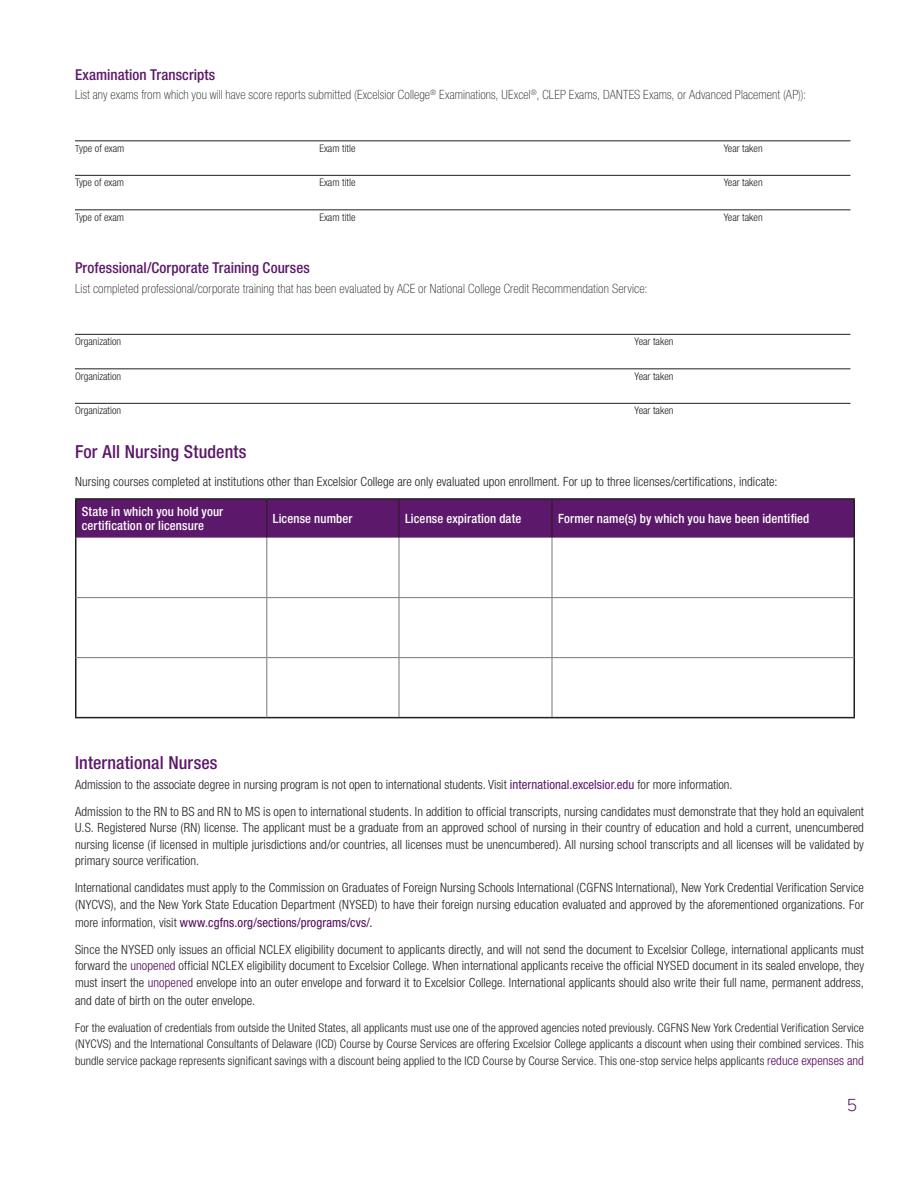
<style>
.page{position:relative;width:918px;height:1188px;background:#fff}
.page>*{position:absolute;margin:0;border:0;box-sizing:border-box;transform-origin:0 0}
.Level_2{font:500 condensed 18px "Helvetica Neue LT Std";letter-spacing:.005em;color:#5c186a}
.t1{font:300 18px "Proxima Nova";color:#5c186a}
.Level_1{font:500 condensed 15px "Helvetica Neue LT Std";letter-spacing:.005em;color:#5c186a}
.body_indented_-_inst{font:300 condensed 12.75px/16.5px "Helvetica Neue LT Std";letter-spacing:.005em;color:#231f20}
.body_no_indent_-_ins{font:300 condensed 12.75px/16.5px "Helvetica Neue LT Std";color:#231f20;text-align:justify}
.Level_2-2{font:100 condensed 12.75px "Helvetica Neue LT Std";letter-spacing:.01em;color:#231f20}
.Level_2-3{font:300 condensed 12.75px "Helvetica Neue LT Std";letter-spacing:.005em;color:#231f20}
.Level_1-2{font:500 condensed 12.75px/14.2px "Helvetica Neue LT Std";letter-spacing:.01em;color:#fff}
.Level_1-3{font:100 condensed 12.75px "Helvetica Neue LT Std";letter-spacing:.015em;color:#231f20}
.body_indented_-_inst-2{font:condensed 12.75px "Helvetica Neue LT Std";letter-spacing:.01em;color:#53085b}
.body_indented_-_inst-3{font:300 condensed 12px/16.5px "Helvetica Neue LT Std";letter-spacing:.01em;color:#231f20;text-align:justify}
.Rule_above_text{font:300 condensed 10.5px "Helvetica Neue LT Std";color:#231f20}
.s1{font-size:9.75px}
.s2{font-weight:400;color:#5c186a}
.s3{font-weight:300;color:#231f20}
.s4{color:#231f20}
.s5{color:#53085b}
.s6{font-size:12.75px;color:#53085b}
</style>
<div class="page">
<hr style="left:75px;top:140px;width:775px;height:1px;background:#231f20">
<hr style="left:75px;top:175px;width:775px;height:1px;background:#231f20">
<hr style="left:75px;top:209px;width:775px;height:1px;background:#231f20">
<hr style="left:75px;top:334px;width:775px;height:1px;background:#231f20">
<hr style="left:75px;top:368px;width:775px;height:1px;background:#231f20">
<hr style="left:75px;top:403px;width:775px;height:1px;background:#231f20">
<div style="left:76px;top:500px;width:778px;height:38px;background:#5c186a"></div>
<hr style="left:75px;top:498px;width:192px;height:2px;background:#231f20">
<hr style="left:75px;top:500px;width:1px;height:38px;background:#231f20">
<hr style="left:267px;top:498px;width:132px;height:2px;background:#231f20">
<hr style="left:399px;top:498px;width:153px;height:2px;background:#231f20">
<hr style="left:552px;top:498px;width:303px;height:2px;background:#231f20">
<hr style="left:854px;top:500px;width:1px;height:38px;background:#231f20">
<hr style="left:75px;top:538px;width:1px;height:60px;background:#231f20">
<hr style="left:854px;top:538px;width:1px;height:60px;background:#231f20">
<hr style="left:75px;top:598px;width:1px;height:60px;background:#231f20">
<hr style="left:854px;top:598px;width:1px;height:60px;background:#231f20">
<hr style="left:75px;top:658px;width:1px;height:59px;background:#231f20">
<hr style="left:854px;top:658px;width:1px;height:59px;background:#231f20">
<hr style="left:75px;top:717px;width:192px;height:1px;background:#231f20">
<hr style="left:267px;top:717px;width:132px;height:1px;background:#231f20">
<hr style="left:399px;top:717px;width:153px;height:1px;background:#231f20">
<hr style="left:552px;top:717px;width:303px;height:1px;background:#231f20">
<hr style="left:266px;top:538px;width:1px;height:59px;background:#76787b">
<hr style="left:399px;top:538px;width:1px;height:59px;background:#76787b">
<hr style="left:552px;top:538px;width:1px;height:59px;background:#76787b">
<hr style="left:76px;top:597px;width:191px;height:1px;background:#76787b">
<hr style="left:267px;top:597px;width:132px;height:1px;background:#76787b">
<hr style="left:266px;top:598px;width:1px;height:59px;background:#76787b">
<hr style="left:399px;top:597px;width:153px;height:1px;background:#76787b">
<hr style="left:399px;top:598px;width:1px;height:59px;background:#76787b">
<hr style="left:552px;top:597px;width:302px;height:1px;background:#76787b">
<hr style="left:552px;top:598px;width:1px;height:59px;background:#76787b">
<hr style="left:76px;top:657px;width:191px;height:1px;background:#76787b">
<hr style="left:267px;top:657px;width:132px;height:1px;background:#76787b">
<hr style="left:266px;top:658px;width:1px;height:59px;background:#76787b">
<hr style="left:399px;top:657px;width:153px;height:1px;background:#76787b">
<hr style="left:399px;top:658px;width:1px;height:59px;background:#76787b">
<hr style="left:552px;top:657px;width:302px;height:1px;background:#76787b">
<hr style="left:552px;top:658px;width:1px;height:59px;background:#76787b">
<hr style="left:266px;top:500px;width:1px;height:38px;background:#231f20">
<hr style="left:399px;top:500px;width:1px;height:38px;background:#231f20">
<hr style="left:552px;top:500px;width:1px;height:38px;background:#231f20">
<p class="Level_1" style="left:75px;top:65px;width:142px">Examination Transcripts</p>
<p class="Level_2-2" style="left:75px;top:88px;width:733px">List any exams from which you will have score reports submitted (Excelsior College<sup>®</sup> Examinations, UExcel<sup>®</sup>, CLEP Exams, DANTES Exams, or Advanced Placement (AP)):</p>
<p class="Rule_above_text" style="left:75px;top:142px;width:51px"><span class="s1">T</span>ype of exam</p>
<p class="Rule_above_text" style="left:319px;top:142px;width:38px">Exam title</p>
<p class="Rule_above_text" style="left:724px;top:142px;width:40px">Year taken</p>
<p class="Rule_above_text" style="left:75px;top:176px;width:51px">Type of exam</p>
<p class="Rule_above_text" style="left:319px;top:176px;width:38px">Exam title</p>
<p class="Rule_above_text" style="left:724px;top:176px;width:40px">Year taken</p>
<p class="Rule_above_text" style="left:75px;top:211px;width:51px">Type of exam</p>
<p class="Rule_above_text" style="left:319px;top:211px;width:38px">Exam title</p>
<p class="Rule_above_text" style="left:724px;top:211px;width:40px">Year taken</p>
<p class="Level_1" style="left:75px;top:259px;width:236px">Professional/Corporate Training Courses</p>
<p class="Level_1-3" style="left:75px;top:281px;width:574px">List completed professional/corporate training that has been evaluated by ACE or National College Credit Recommendation Service:</p>
<p class="Rule_above_text" style="left:75px;top:335px;width:48px">Organization</p>
<p class="Rule_above_text" style="left:635px;top:335px;width:40px">Year taken</p>
<p class="Rule_above_text" style="left:75px;top:370px;width:48px">Organization</p>
<p class="Rule_above_text" style="left:635px;top:370px;width:40px">Year taken</p>
<p class="Rule_above_text" style="left:75px;top:404px;width:48px">Organization</p>
<p class="Rule_above_text" style="left:635px;top:404px;width:40px">Year taken</p>
<p class="Level_2" style="left:75px;top:441px;width:173px">For All Nursing Students</p>
<p class="Level_2-3" style="left:75px;top:474px;width:704px">Nursing courses completed at institutions other than Excelsior College are only evaluated upon enrollment. For up to three licenses/certifications, indicate:</p>
<p class="Level_1-2" style="left:82px;top:504px;width:143px">State in which you hold your certification or licensure</p>
<p class="Level_1-2" style="left:273px;top:511px;width:81px">License number</p>
<p class="Level_1-2" style="left:405px;top:511px;width:118px">License expiration date</p>
<p class="Level_1-2" style="left:558px;top:511px;width:253px">Former name(s) by which you have been identified</p>
<p class="Level_2" style="left:75px;top:752px;width:144px">International Nurses</p>
<p class="body_no_indent_-_ins" style="left:75px;top:776px;width:659px">Admission to the associate degree in nursing program is not open to international students. Visit <span class="s2">international.excelsior.edu</span> for more information.</p>
<p class="body_no_indent_-_ins" style="left:75px;top:803px;width:791px">Admission to the RN to BS and RN to MS is open to international students. In addition to official transcripts, nursing candidates must demonstrate that they hold an equivalent U.S. Registered Nurse (RN) license. The applicant must be a graduate from an approved school of nursing in their country of education and hold a current, unencumbered nursing license (if licensed in multiple jurisdictions and/or countries, all licenses must be unencumbered). All nursing school transcripts and all licenses will be validated by primary source verification.</p>
<p class="body_indented_-_inst" style="left:75px;top:880px;width:791px">International candidates must apply to the Commission on Graduates of Foreign Nursing Schools International (CGFNS International), New York Credential Verification Service (NYCVS), and the New York State Education Department (NYSED) to have their foreign nursing education evaluated and approved by the aforementioned organizations. For</p>
<p class="body_indented_-_inst-2" style="left:75px;top:915px;width:299px"><span class="s3">more information, visit</span> www.cgfns.org/sections/programs/cvs/<span class="s4">.</span></p>
<p class="body_indented_-_inst" style="left:75px;top:941px;width:791px;text-align:justify">Since the NYSED only issues an official NCLEX eligibility document to applicants directly, and will not send the document to Excelsior College, international applicants must forward the <span class="s5">unopened</span> official NCLEX eligibility document to Excelsior College. When international applicants receive the official NYSED document in its sealed envelope, they must insert the <span class="s5">unopened</span> envelope into an outer envelope and forward it to Excelsior College. International applicants should also write their full name, permanent address,</p>
<p class="body_indented_-_inst" style="left:75px;top:992px;width:182px">and date of birth on the outer envelope.</p>
<p class="body_indented_-_inst-3" style="left:75px;top:1019px;width:791px">For the evaluation of credentials from outside the United States, all applicants must use one of the approved agencies noted previously. CGFNS New York Credential Verification Service (NYCVS) and the International Consultants of Delaware (ICD) Course by Course Services are offering Excelsior College applicants a discount when using their combined services. This bundle service package represents significant savings with a discount being applied to the ICD Course by Course Service. This one-stop service helps applicants <span class="s6">reduce expenses and</span></p>
<h1 class="t1" style="left:847px;top:1092px;width:12px">5</h1>
</div>
